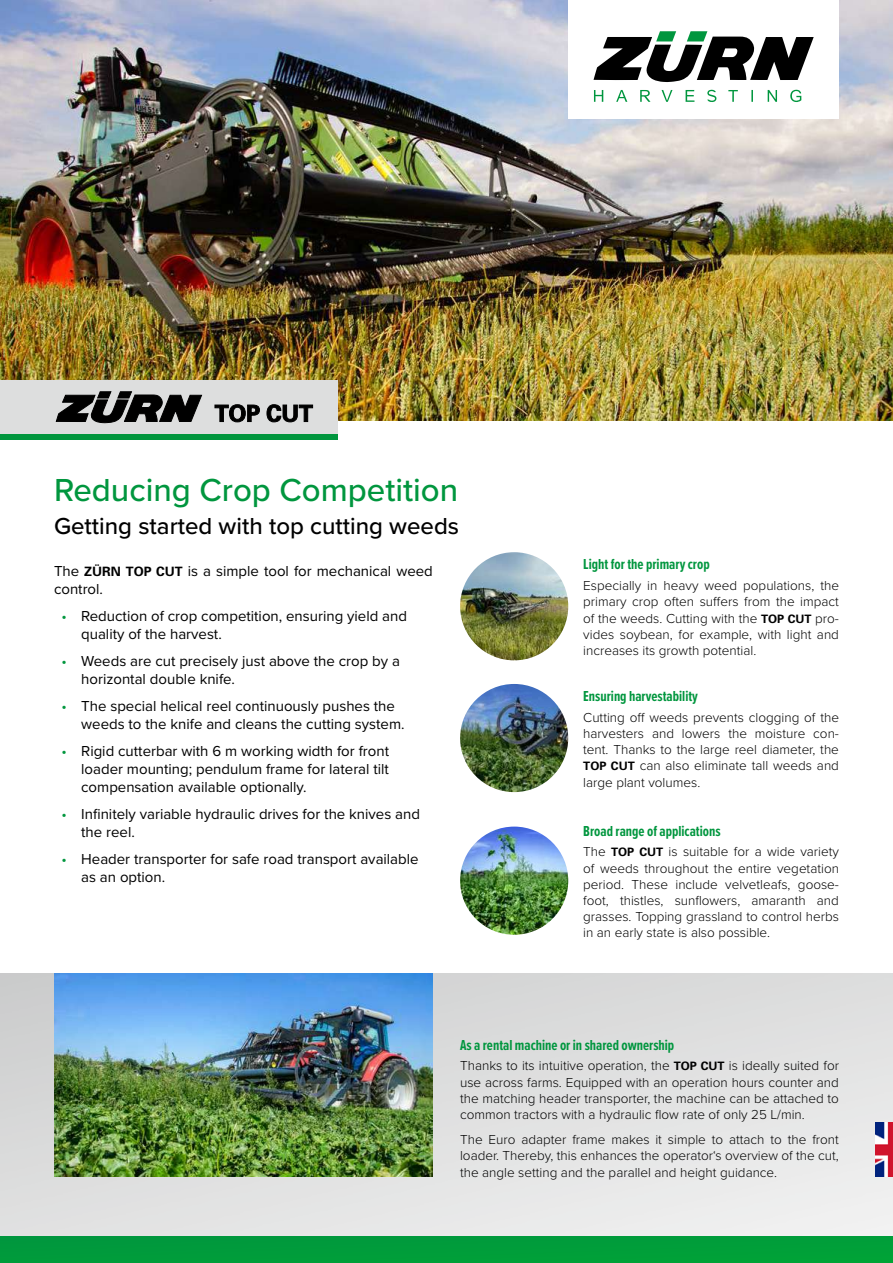
<style>
.page{position:relative;width:893px;height:1263px;background:#fff}
.page>*{position:absolute;margin:0;border:0;box-sizing:border-box;transform-origin:0 0}
.t1{font:500 33px "Proxima Nova";color:#00963e}
.t2{font:500 24px "Proxima Nova";color:#000}
.t3{font:15px/18px "Proxima Nova";color:#000}
.t4{font:700 15px "Proxima Nova Ex Cn";color:#00963e}
.t5{font:300 13.5px/16.2px "Proxima Nova";color:#000;text-align:justify}
.s1{font-family:"Univers";font-weight:700;font-size:12.9px}
.s2{color:#00963e}
.s3{font-family:"Univers";font-weight:700;font-size:11.55px}
</style>
<div class="page">
<div style="left:0;top:1236px;width:893px;height:27px;background:#009d3a"></div>
<img style="left:0;top:0;width:893px;height:421px">
<div style="left:0;top:380px;width:337px;height:54px;background:#dddede"></div>
<svg style="left:215px;top:404px;width:45px;height:18px"></svg>
<svg style="left:267px;top:404px;width:46px;height:18px"></svg>
<svg style="left:56px;top:391px;width:146px;height:32px"></svg>
<div style="left:0;top:434px;width:337px;height:5px;background:#00963e"></div>
<img style="left:0;top:973px;width:893px;height:263px">
<div style="left:568px;top:0;width:271px;height:119px;background:#fff"></div>
<svg style="left:594px;top:31px;width:220px;height:51px"></svg>
<svg style="left:640px;top:90px;width:10px;height:12px"></svg>
<svg style="left:768px;top:90px;width:9px;height:12px"></svg>
<svg style="left:790px;top:90px;width:11px;height:12px"></svg>
<svg style="left:686px;top:90px;width:8px;height:12px"></svg>
<svg style="left:594px;top:90px;width:9px;height:12px"></svg>
<svg style="left:707px;top:90px;width:10px;height:12px"></svg>
<svg style="left:616px;top:90px;width:11px;height:12px"></svg>
<svg style="left:662px;top:90px;width:10px;height:12px"></svg>
<svg style="left:728px;top:90px;width:10px;height:12px"></svg>
<svg style="left:751px;top:90px;width:2px;height:12px"></svg>
<img style="left:460px;top:552px;width:108px;height:108px;border-radius:54px">
<img style="left:460px;top:684px;width:108px;height:108px;border-radius:54px">
<img style="left:460px;top:826px;width:108px;height:109px;border-radius:54px">
<img style="left:54px;top:973px;width:379px;height:204px">
<img style="left:875px;top:1123px;width:18px;height:54px">
<h1 class="t1" style="left:54px;top:466px;width:406px">Reducing Crop Competition</h1>
<h2 class="t2" style="left:54px;top:508px;width:407px">Getting started with top cutting weeds</h2>
<p class="t3" style="left:54px;top:561px;width:380px">The <span class="s1">ZÜRN TOP CUT</span> is a simple tool for mechanical weed control.</p>
<p class="t3" style="left:81px;top:606px;width:327px;text-indent:-20px"><span class="s2">•</span> Reduction of crop competition, ensuring yield and quality of the harvest.</p>
<p class="t3" style="left:81px;top:651px;width:320px;text-indent:-20px"><span class="s2">•</span> Weeds are cut precisely just above the crop by a horizontal double knife.</p>
<p class="t3" style="left:81px;top:696px;width:325px;text-indent:-20px"><span class="s2">•</span> The special helical reel continuously pushes the weeds to the knife and cleans the cutting system.</p>
<p class="t3" style="left:81px;top:741px;width:309px;text-align:justify;text-indent:-20px"><span class="s2">•</span> Rigid cutterbar with 6 m working width for front loader mounting; pendulum frame for lateral tilt compensation available optionally.</p>
<p class="t3" style="left:81px;top:804px;width:340px;text-indent:-20px"><span class="s2">•</span> Infinitely variable hydraulic drives for the knives and the reel.</p>
<p class="t3" style="left:81px;top:849px;width:339px;text-indent:-20px"><span class="s2">•</span> Header transporter for safe road transport available as an option.</p>
<p class="t4" style="left:583px;top:554px;width:128px">Light for the primary crop</p>
<p class="t5" style="left:583px;top:577px;width:257px">Especially in heavy weed populations, the primary crop often suffers from the impact of the weeds. Cutting with the <span class="s3">TOP CUT</span> pro&shy;vides soybean, for example, with light and increases its growth potential.</p>
<p class="t4" style="left:583px;top:685px;width:116px">Ensuring harvestability</p>
<p class="t5" style="left:583px;top:708px;width:257px">Cutting off weeds prevents clogging of the harvesters and lowers the moisture con&shy;tent. Thanks to the large reel diameter, the <span class="s3">TOP CUT</span> can also eliminate tall weeds and large plant volumes.</p>
<p class="t4" style="left:583px;top:820px;width:139px">Broad range of applications</p>
<p class="t5" style="left:583px;top:843px;width:257px">The <span class="s3">TOP CUT</span> is suitable for a wide variety of weeds throughout the entire vegetation period. These include velvetleafs, goose&shy;foot, thistles, sunflowers, amaranth and grasses. Topping grassland to control herbs in an early state is also possible.</p>
<p class="t4" style="left:460px;top:1034px;width:216px">As a rental machine or in shared ownership</p>
<p class="t5" style="left:460px;top:1057px;width:380px">Thanks to its intuitive operation, the <span class="s3">TOP CUT</span> is ideally suited for use across farms. Equipped with an operation hours counter and the matching header transporter, the machine can be attached to common tractors with a hydraulic flow rate of only 25 L/min.</p>
<p class="t5" style="left:460px;top:1131px;width:380px">The Euro adapter frame makes it simple to attach to the front loader. Thereby, this enhances the operator‘s overview of the cut, the angle setting and the parallel and height guidance.</p>
</div>
